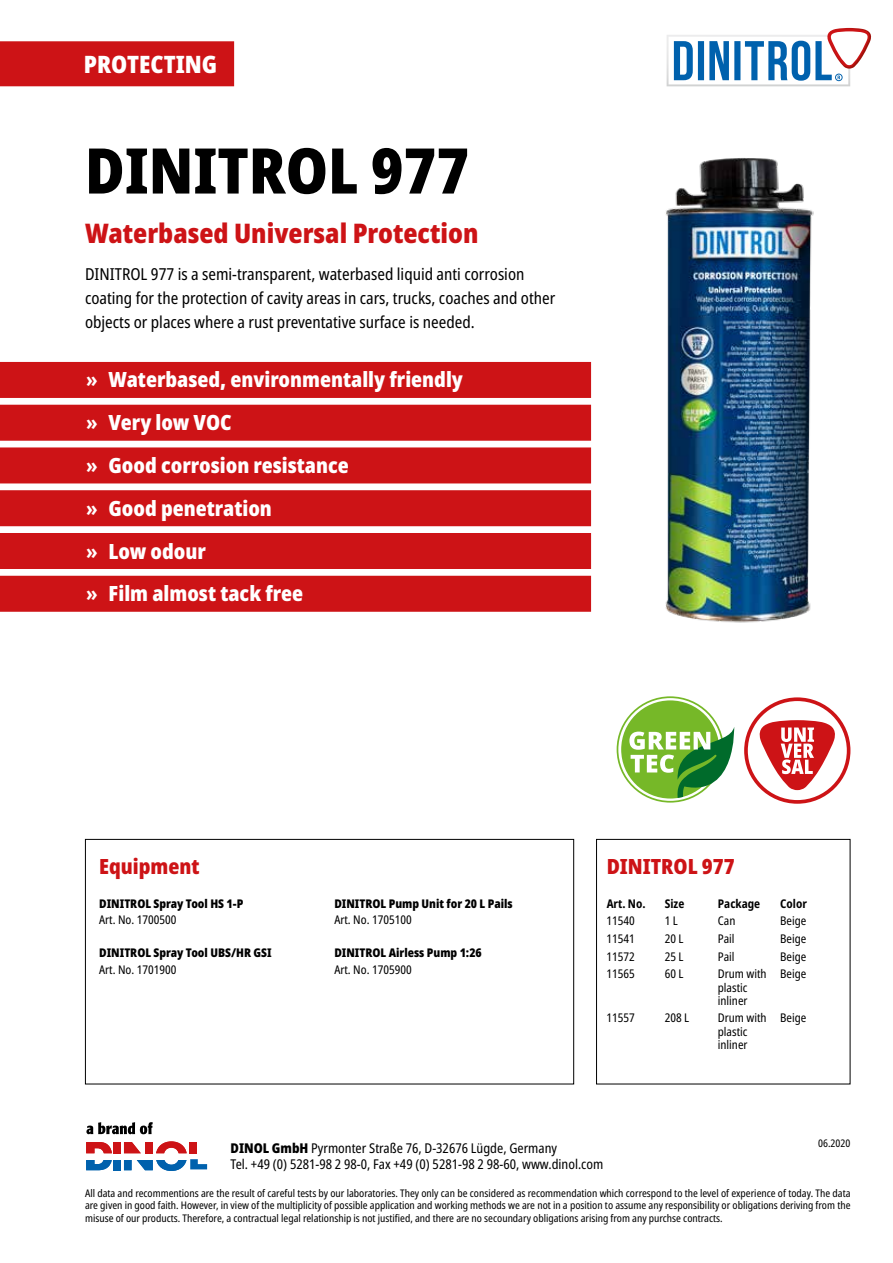
<style>
.page{position:relative;width:893px;height:1263px;background:#fff}
.page>*{position:absolute;margin:0;border:0;box-sizing:border-box;transform-origin:0 0}
.t1{font:900 condensed 63px "Noto Sans";color:#000}
.t2{font:900 condensed 27px "Noto Sans";color:#cd1316}
.t3{font:900 condensed 24px "Noto Sans";color:#fff}
.t4{font:900 condensed 21px/42.8px "Noto Sans";color:#fff}
.t5{font:900 condensed 21px "Noto Sans";color:#cd1316}
.t6{font:condensed 16.5px/24px "Noto Sans";color:#000}
.t7{font:condensed 13.5px/16.2px "Noto Sans";color:#000}
.t8{font:condensed 12px/13.5px "Noto Sans";color:#000}
.t9{font:900 condensed 12px "Noto Sans";color:#000}
.t10{font:700 condensed 12px "Noto Sans";color:#000}
.t11{font:condensed 10.5px/12.6px "Noto Sans";color:#000;text-align:justify}
.s1{font-weight:700}
.s2{font-weight:900}
</style>
<div class="page">
<div style="left:114px;top:1142px;width:7px;height:11px;background:#cd1316"></div>
<div style="left:145px;top:1142px;width:8px;height:11px;background:#cd1316"></div>
<svg style="left:124px;top:1142px;width:17px;height:11px"></svg>
<div style="left:189px;top:1142px;width:8px;height:11px;background:#cd1316"></div>
<svg style="left:86px;top:1142px;width:26px;height:11px"></svg>
<svg style="left:156px;top:1141px;width:31px;height:12px"></svg>
<div style="left:114px;top:1160px;width:7px;height:10px;background:#0061ad"></div>
<div style="left:124px;top:1160px;width:8px;height:10px;background:#0061ad"></div>
<svg style="left:86px;top:1160px;width:26px;height:10px"></svg>
<svg style="left:137px;top:1159px;width:70px;height:12px"></svg>
<svg style="left:86px;top:1122px;width:67px;height:12px"></svg>
<div style="left:0;top:41px;width:234px;height:45px;background:#cd1316"></div>
<div style="left:667px;top:35px;width:183px;height:51px;background:#e5e6e6"></div>
<div style="left:668px;top:37px;width:180px;height:47px;background:#fff"></div>
<svg style="left:674px;top:28px;width:198px;height:53px"></svg>
<svg style="left:744px;top:697px;width:106px;height:107px"></svg>
<img style="left:665px;top:158px;width:149px;height:465px">
<div style="left:0;top:362px;width:591px;height:36px;background:#cd1316"></div>
<div style="left:0;top:405px;width:591px;height:36px;background:#cd1316"></div>
<div style="left:0;top:447px;width:591px;height:36px;background:#cd1316"></div>
<div style="left:0;top:490px;width:591px;height:36px;background:#cd1316"></div>
<div style="left:0;top:533px;width:591px;height:36px;background:#cd1316"></div>
<div style="left:0;top:576px;width:591px;height:36px;background:#cd1316"></div>
<svg style="left:617px;top:696px;width:117px;height:107px"></svg>
<div style="left:596px;top:839px;width:254px;height:245px;border:1px solid #000"></div>
<div style="left:85px;top:839px;width:489px;height:245px;border:1px solid #000"></div>
<h3 class="t3" style="left:84px;top:46px;width:135px">PROTECTING</h3>
<h1 class="t1" style="left:85px;top:123px;width:386px">DINITROL 977</h1>
<h2 class="t2" style="left:85px;top:213px;width:395px">Waterbased Universal Protection</h2>
<h3 class="t6" style="left:85px;top:263px;width:472px">DINITROL 977 is a semi-transparent, waterbased liquid anti corrosion coating for the protection of cavity areas in cars, trucks, coaches and other objects or places where a rust preventative surface is needed.</h3>
<h3 class="t4" style="left:86px;top:358px;width:378px"><span class="s1">»</span> Waterbased, environmentally friendly <span class="s1">»</span> Very low VOC<br><span class="s1">»</span> Good corrosion resistance<br><span class="s1">»</span> Good penetration<br><span class="s1">»</span> Low odour<br><span class="s1">»</span> Film almost tack free</h3>
<h3 class="t5" style="left:99px;top:851px;width:102px">Equipment</h3>
<p class="t9" style="left:99px;top:894px;width:146px">DINITROL Spray Tool HS 1-P</p>
<p class="t8" style="left:99px;top:913px;width:79px">Art. No. 1700500</p>
<p class="t9" style="left:99px;top:944px;width:174px">DINITROL Spray Tool UBS/HR GSI</p>
<p class="t8" style="left:99px;top:963px;width:79px">Art. No. 1701900</p>
<p class="t9" style="left:334px;top:894px;width:180px">DINITROL Pump Unit for 20 L Pails</p>
<p class="t8" style="left:334px;top:913px;width:79px">Art. No. 1705100</p>
<p class="t9" style="left:334px;top:944px;width:149px">DINITROL Airless Pump 1:26</p>
<p class="t8" style="left:334px;top:963px;width:79px">Art. No. 1705900</p>
<h3 class="t5" style="left:607px;top:851px;width:130px">DINITROL 977</h3>
<p class="t10" style="left:607px;top:894px;width:40px">Art. No.</p>
<p class="t10" style="left:665px;top:894px;width:21px">Size</p>
<p class="t10" style="left:718px;top:894px;width:44px">Package</p>
<p class="t10" style="left:780px;top:894px;width:28px">Color</p>
<p class="t8" style="left:607px;top:914px;width:30px">11540</p>
<p class="t8" style="left:665px;top:914px;width:15px">1 L</p>
<p class="t8" style="left:718px;top:914px;width:19px">Can</p>
<p class="t8" style="left:780px;top:914px;width:28px">Beige</p>
<p class="t8" style="left:607px;top:932px;width:30px">11541</p>
<p class="t8" style="left:665px;top:932px;width:20px">20 L</p>
<p class="t8" style="left:718px;top:932px;width:18px">Pail</p>
<p class="t8" style="left:780px;top:932px;width:28px">Beige</p>
<p class="t8" style="left:607px;top:950px;width:30px">11572</p>
<p class="t8" style="left:665px;top:950px;width:20px">25 L</p>
<p class="t8" style="left:718px;top:950px;width:18px">Pail</p>
<p class="t8" style="left:780px;top:950px;width:28px">Beige</p>
<p class="t8" style="left:607px;top:967px;width:30px">11565</p>
<p class="t8" style="left:665px;top:967px;width:20px">60 L</p>
<p class="t8" style="left:718px;top:967px;width:50px">Drum with plastic inliner</p>
<p class="t8" style="left:780px;top:967px;width:28px">Beige</p>
<p class="t8" style="left:607px;top:1011px;width:30px">11557</p>
<p class="t8" style="left:665px;top:1011px;width:26px">208 L</p>
<p class="t8" style="left:718px;top:1011px;width:50px">Drum with plastic inliner</p>
<p class="t8" style="left:780px;top:1011px;width:28px">Beige</p>
<p class="t7" style="left:230px;top:1140px;width:374px"><span class="s2">DINOL GmbH</span> Pyrmonter Straße 76, D-32676 Lügde, Germany<br>Tel. +49 (0) 5281-98 2 98-0, Fax +49 (0) 5281-98 2 98-60, www.dinol.com</p>
<p class="t11" style="left:818px;top:1137px;width:34px">06.2020</p>
<p class="t11" style="left:85px;top:1187px;width:767px">All data and recommentions are the result of careful tests by our laboratories. They only can be considered as recommendation which correspond to the level of experience of today. The data are given in good faith. However, in view of the multiplicity of possible application and working methods we are not in a position to assume any responsibility or obligations deriving from the misuse of our products. Therefore, a contractual legal relationship is not justified, and there are no secoundary obligations arising from any purchse contracts.</p>
</div>
